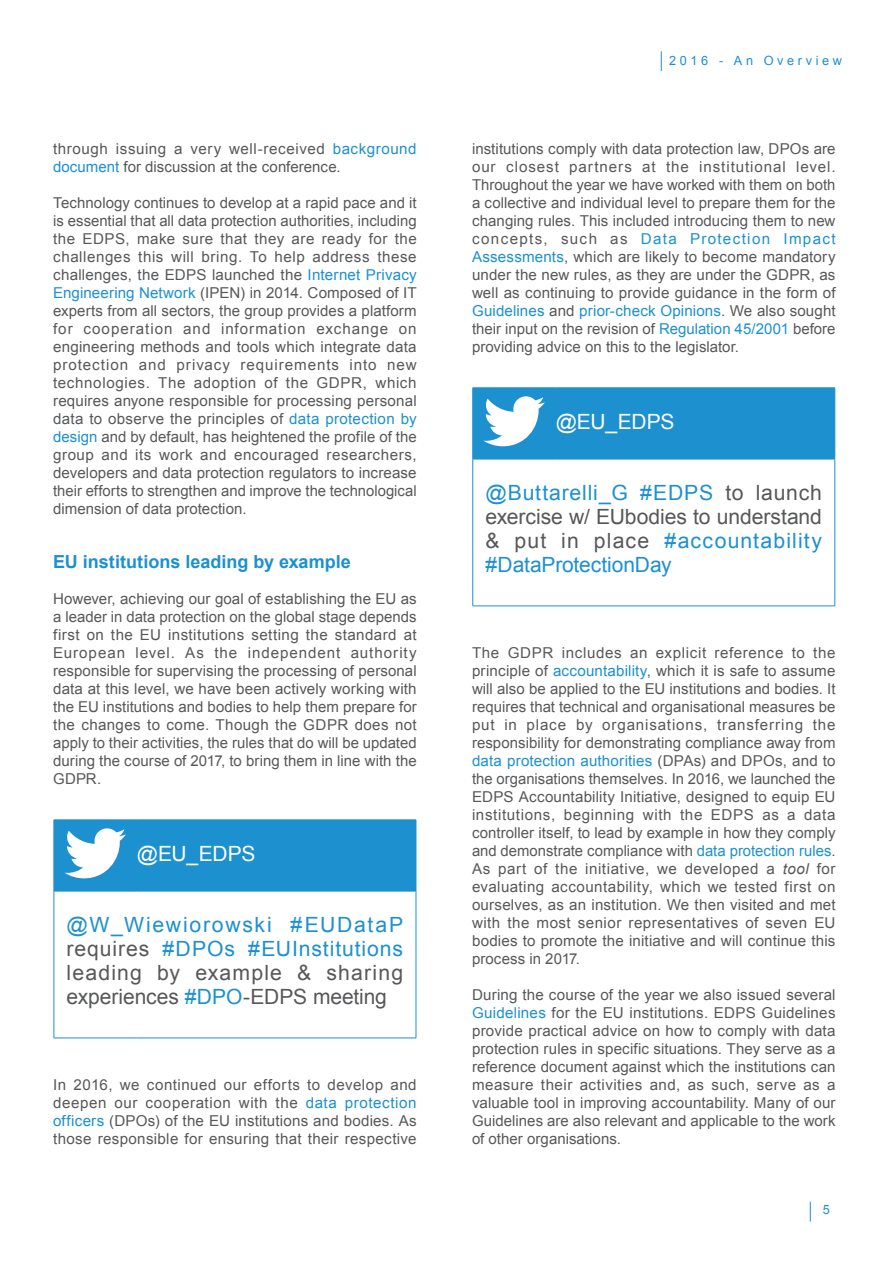
<style>
.page{position:relative;width:893px;height:1263px;background:#fff}
.page>*{position:absolute;margin:0;border:0;box-sizing:border-box;transform-origin:0 0}
.Box__Tweet{font:21px/24px "Arial";letter-spacing:.01em;color:#57585a;text-align:justify}
.Box__Tweet-2{font:21px/24px "Arial";letter-spacing:.025em;color:#1d90d0;text-align:justify}
.Box__Tweet_title{font:21px "Arial";letter-spacing:-.015em;color:#fff}
.title_2{font:700 18px "Arial";color:#1d90d0}
.body{font:15px/18px "Arial";letter-spacing:.005em;color:#57585a;text-align:justify}
.t1{font:12.75px "Arial";letter-spacing:.28em;color:#1d90d0}
.s1{color:#1d90d0}
.s2{color:#57585a}
.s3{font-style:italic}
</style>
<div class="page">
<svg style="left:810px;top:1202px;width:1px;height:19px"></svg>
<svg style="left:661px;top:51px;width:1px;height:20px"></svg>
<hr style="left:416px;top:820px;width:1px;height:71px;background:#1d90d0">
<hr style="left:54px;top:891px;width:83px;height:1px;background:#1d90d0">
<hr style="left:54px;top:891px;width:1px;height:147px;background:#1d90d0">
<hr style="left:137px;top:891px;width:279px;height:1px;background:#1d90d0">
<hr style="left:416px;top:891px;width:1px;height:147px;background:#1d90d0">
<hr style="left:54px;top:1038px;width:83px;height:1px;background:#1d90d0">
<hr style="left:137px;top:1038px;width:279px;height:1px;background:#1d90d0">
<svg style="left:54px;top:820px;width:362px;height:71px;background:#2d97d3"></svg>
<hr style="left:472px;top:388px;width:1px;height:71px;background:#1d90d0">
<hr style="left:835px;top:388px;width:1px;height:71px;background:#1d90d0">
<hr style="left:472px;top:459px;width:83px;height:1px;background:#1d90d0">
<hr style="left:472px;top:459px;width:1px;height:147px;background:#1d90d0">
<hr style="left:555px;top:459px;width:280px;height:1px;background:#1d90d0">
<hr style="left:835px;top:459px;width:1px;height:147px;background:#1d90d0">
<hr style="left:472px;top:606px;width:83px;height:1px;background:#1d90d0">
<hr style="left:555px;top:606px;width:280px;height:1px;background:#1d90d0">
<svg style="left:473px;top:388px;width:362px;height:71px;background:#2d97d3"></svg>
<p class="body" style="left:53px;top:139px;width:365px">through issuing a very well-received <span class="s1">background document</span> for discussion at the conference.</p>
<p class="body" style="left:53px;top:193px;width:365px">Technology continues to develop at a rapid pace and it is essential that all data protection authorities, including the EDPS, make sure that they are ready for the challenges this will bring. To help address these challenges, the EDPS launched the <span class="s1">Internet Privacy Engineering Network</span> (IPEN) in 2014. Composed of IT experts from all sectors, the group provides a platform for cooperation and information exchange on engineering methods and tools which integrate data protection and privacy requirements into new technologies. The adoption of the GDPR, which requires anyone responsible for processing personal data to observe the principles of <span class="s1">data protection by design</span> and by default, has heightened the profile of the group and its work and encouraged researchers, developers and data protection regulators to increase their efforts to strengthen and improve the technological dimension of data protection.</p>
<p class="title_2" style="left:53px;top:549px;width:299px">EU institutions leading by example</p>
<p class="body" style="left:53px;top:589px;width:365px">However, achieving our goal of establishing the EU as a leader in data protection on the global stage depends first on the EU institutions setting the standard at European level. As the independent authority responsible for supervising the processing of personal data at this level, we have been actively working with the EU institutions and bodies to help them prepare for the changes to come. Though the GDPR does not apply to their activities, the rules that do will be updated during the course of 2017, to bring them in line with the GDPR.</p>
<p class="Box__Tweet_title" style="left:137px;top:839px;width:120px">@EU_EDPS</p>
<p class="Box__Tweet" style="left:67px;top:912px;width:338px"><span class="s1">@W_Wiewiorowski #EUDataP </span>requires <span class="s1">#DPOs #EUInstitutions </span>leading by example &amp; sharing experiences <span class="s1">#DPO</span>-EDPS meeting</p>
<p class="body" style="left:53px;top:1075px;width:365px">In 2016, we continued our efforts to develop and deepen our cooperation with the <span class="s1">data protection officers</span> (DPOs) of the EU institutions and bodies. As those responsible for ensuring that their respective</p>
<p class="t1" style="left:669px;top:51px;width:174px">2016 - An Overview</p>
<p class="body" style="left:472px;top:139px;width:365px">institutions comply with data protection law, DPOs are our closest partners at the institutional level.<br>Throughout the year we have worked with them on both a collective and individual level to prepare them for the changing rules. This included introducing them to new concepts, such as <span class="s1">Data Protection Impact Assessments</span>, which are likely to become mandatory under the new rules, as they are under the GDPR, as well as continuing to provide guidance in the form of <span class="s1">Guidelines</span> and <span class="s1">prior-check Opinions</span>. We also sought their input on the revision of <span class="s1">Regulation 45/2001</span> before providing advice on this to the legislator.</p>
<p class="Box__Tweet_title" style="left:556px;top:407px;width:120px">@EU_EDPS</p>
<p class="Box__Tweet-2" style="left:485px;top:480px;width:338px">@Buttarelli_G #EDPS <span class="s2">to launch exercise w/ EUbodies to understand &amp; put in place</span> #accountability #DataProtectionDay</p>
<p class="body" style="left:472px;top:643px;width:365px">The GDPR includes an explicit reference to the principle of <span class="s1">accountability</span>, which it is safe to assume will also be applied to the EU institutions and bodies. It requires that technical and organisational measures be put in place by organisations, transferring the responsibility for demonstrating compliance away from <span class="s1">data protection authorities</span> (DPAs) and DPOs, and to the organisations themselves. In 2016, we launched the EDPS Accountability Initiative, designed to equip EU institutions, beginning with the EDPS as a data controller itself, to lead by example in how they comply and demonstrate compliance with <span class="s1">data protection rules</span>.<br>As part of the initiative, we developed a <span class="s3">tool</span> for evaluating accountability, which we tested first on ourselves, as an institution. We then visited and met with the most senior representatives of seven EU bodies to promote the initiative and will continue this process in 2017.</p>
<p class="body" style="left:472px;top:985px;width:365px">During the course of the year we also issued several <span class="s1">Guidelines</span> for the EU institutions. EDPS Guidelines provide practical advice on how to comply with data protection rules in specific situations. They serve as a reference document against which the institutions can measure their activities and, as such, serve as a valuable tool in improving accountability. Many of our Guidelines are also relevant and applicable to the work of other organisations.</p>
<p class="t1" style="left:823px;top:1201px;width:9px">5</p>
</div>
